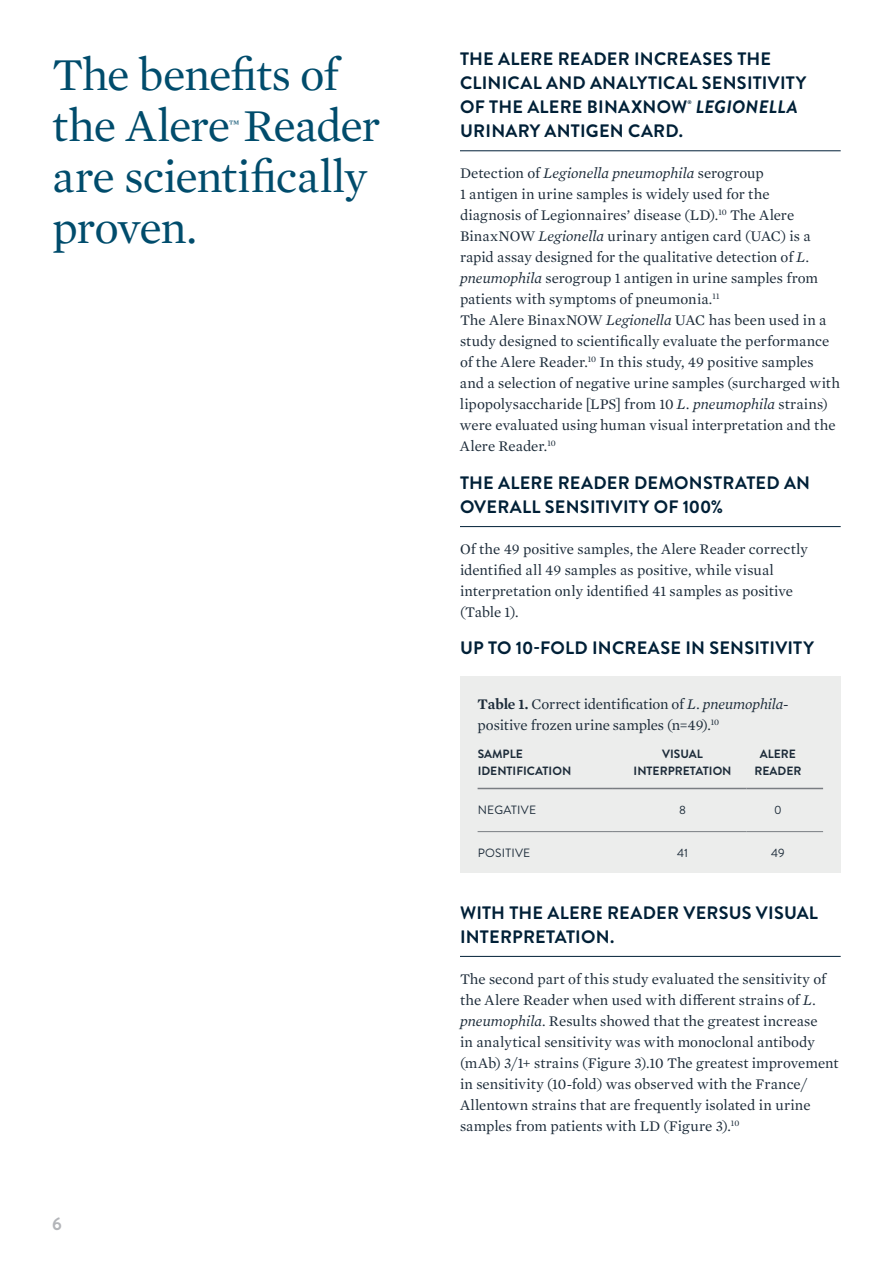
<style>
.page{position:relative;width:893px;height:1263px;background:#fff}
.page>*{position:absolute;margin:0;border:0;box-sizing:border-box;transform-origin:0 0}
.t1{font:46.5px/51px "Mercury Text G1";letter-spacing:-.025em;color:#004c6c}
.t2{font:700 18px/24px "Brandon Grotesque";letter-spacing:.015em;color:#002037}
.t3{font:italic 700 18px "Brandon Grotesque";letter-spacing:.015em;color:#002037}
.t4{font:700 18px "Brandon Grotesque";color:#b3b5b9}
.t5{font:15px/21px "Mercury Text G1";color:#1c2b39}
.t6{font:13.05px "Mercury Text G1";color:#004c6c}
.t7{font:700 12px/16.5px "Brandon Grotesque";color:#1c2b39;text-align:center}
.t8{font:12px "Brandon Grotesque";letter-spacing:.02em;color:#1c2b39}
.t9{font:700 5.25px "Brandon Grotesque";color:#002037}
.s1{font-style:italic}
.s2{font-weight:600}
</style>
<div class="page">
<hr style="left:460px;top:150px;width:381px;height:1px;background:#002037">
<hr style="left:460px;top:526px;width:381px;height:1px;background:#002037">
<hr style="left:460px;top:956px;width:381px;height:1px;background:#002037">
<div style="left:460px;top:676px;width:381px;height:197px;background:#ecedec"></div>
<hr style="left:478px;top:831px;width:134px;height:1px;background:#797d82">
<hr style="left:612px;top:831px;width:134px;height:1px;background:#797d82">
<hr style="left:746px;top:831px;width:77px;height:1px;background:#797d82">
<hr style="left:478px;top:788px;width:134px;height:1px;background:#797d82">
<hr style="left:612px;top:788px;width:134px;height:1px;background:#797d82">
<hr style="left:746px;top:788px;width:77px;height:1px;background:#797d82">
<h1 class="t1" style="left:52px;top:46px;width:330px">The benefits of the Alere Reader</h1>
<p class="t6" style="left:229px;top:115px;width:12px">™</p>
<h1 class="t1" style="left:52px;top:148px;width:317px">are scientifically proven.</h1>
<p class="t4" style="left:52px;top:1211px;width:11px">6</p>
<p class="t2" style="left:460px;top:47px;width:348px">THE ALERE READER INCREASES THE<br>CLINICAL AND ANALYTICAL SENSITIVITY<br>OF THE ALERE BINAXNOW</p>
<p class="t9" style="left:687px;top:98px;width:6px">®</p>
<p class="t3" style="left:696px;top:94px;width:103px">LEGIONELLA</p>
<p class="t2" style="left:460px;top:119px;width:224px">URINARY ANTIGEN CARD.</p>
<p class="t5" style="left:460px;top:162px;width:382px">Detection of <span class="s1">Legionella pneumophila</span> serogroup<br>1 antigen in urine samples is widely used for the<br>diagnosis of Legionnaires’ disease (LD).<sup>10</sup> The Alere BinaxNOW <span class="s1">Legionella</span> urinary antigen card (UAC) is a rapid assay designed for the qualitative detection of <span class="s1">L. pneumophila</span> serogroup 1 antigen in urine samples from patients with symptoms of pneumonia.<sup>11<br></sup>The Alere BinaxNOW <span class="s1">Legionella</span> UAC has been used in a study designed to scientifically evaluate the performance of the Alere Reader.<sup>10</sup> In this study, 49 positive samples and a selection of negative urine samples (surcharged with lipopolysaccharide [LPS] from 10 <span class="s1">L. pneumophila</span> strains) were evaluated using human visual interpretation and the Alere Reader.<sup>10</sup></p>
<p class="t2" style="left:460px;top:471px;width:352px">THE ALERE READER DEMONSTRATED AN<br>OVERALL SENSITIVITY OF 100%</p>
<p class="t5" style="left:460px;top:538px;width:349px">Of the 49 positive samples, the Alere Reader correctly identified all 49 samples as positive, while visual interpretation only identified 41 samples as positive (Table 1).</p>
<p class="t2" style="left:460px;top:636px;width:355px">UP TO 10-FOLD INCREASE IN SENSITIVITY</p>
<p class="t5" style="left:478px;top:692px;width:313px"><span class="s2">Table 1.</span> Correct identification of <span class="s1">L. pneumophila&shy;</span>positive frozen urine samples (n=49).<sup>10</sup></p>
<p class="t7" style="left:478px;top:746px;width:95px;text-align:left">SAMPLE<br>IDENTIFICATION</p>
<p class="t7" style="left:634px;top:746px;width:99px">VISUAL<br>INTERPRETATION</p>
<p class="t7" style="left:754px;top:746px;width:48px">ALERE<br>READER</p>
<p class="t8" style="left:478px;top:802px;width:60px">NEGATIVE</p>
<p class="t8" style="left:679px;top:802px;width:8px">8</p>
<p class="t8" style="left:774px;top:802px;width:9px">0</p>
<p class="t8" style="left:478px;top:844px;width:54px">POSITIVE</p>
<p class="t8" style="left:677px;top:844px;width:12px">41</p>
<p class="t8" style="left:771px;top:844px;width:15px">49</p>
<p class="t2" style="left:460px;top:900px;width:359px">WITH THE ALERE READER VERSUS VISUAL<br>INTERPRETATION.</p>
<p class="t5" style="left:460px;top:967px;width:380px">The second part of this study evaluated the sensitivity of the Alere Reader when used with different strains of <span class="s1">L. pneumophila</span>. Results showed that the greatest increase<br>in analytical sensitivity was with monoclonal antibody (mAb) 3/1+ strains (Figure 3).10 The greatest improvement in sensitivity (10-fold) was observed with the France/ Allentown strains that are frequently isolated in urine samples from patients with LD (Figure 3).<sup>10</sup></p>
</div>
